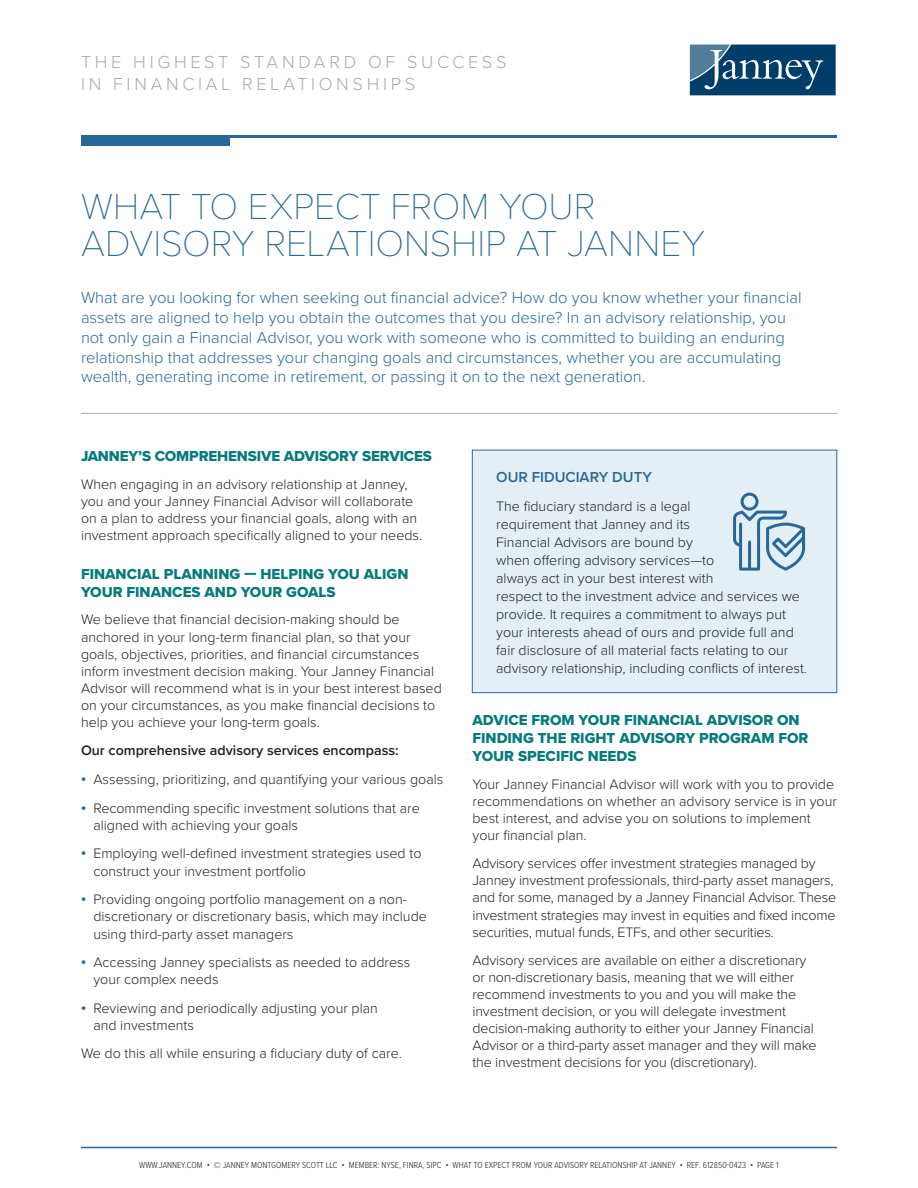
<style>
.page{position:relative;width:918px;height:1188px;background:#fff}
.page>*{position:absolute;margin:0;border:0;box-sizing:border-box;transform-origin:0 0}
.Cover_headline{font:100 37.5px/37.5px "Proxima Nova T";color:#266998}
.Body_Text{font:300 18px/21.6px "Proxima Nova";letter-spacing:.205em;color:#a1acb4}
.body_bullets{font:300 16.5px/19.8px "Proxima Nova";color:#276796}
.body_bullets-2{font:15px/18px "Proxima Nova Extrabld";color:#067a7c}
.body_bullets-3{font:600 15px "Proxima Nova";color:#266998}
.body_bullets-4{font:300 14.25px/17.1px "Proxima Nova";color:#231f20}
.body_bullets-5{font:600 14.25px "Proxima Nova";color:#231f20}
.Page_number{font:300 9px "Proxima Nova Cond";color:#231f20}
.s1{font-weight:900;color:#266998}
</style>
<div class="page">
<div style="left:688px;top:43px;width:149px;height:54px;background:linear-gradient(to right,#a3b9c8,#a3b9c8)"></div>
<svg style="left:690px;top:45px;width:146px;height:50px;background:#265b7f"></svg>
<hr style="left:81px;top:135px;width:756px;height:3px;background:#266998">
<div style="left:81px;top:135px;width:149px;height:11px;background:#266998"></div>
<hr style="left:81px;top:1147px;width:756px;height:1px;background:#266998">
<hr style="left:81px;top:413px;width:756px;height:1px;background:#a1acb4">
<div style="left:472px;top:450px;width:365px;height:243px;background:#e3eef5;border:1px solid #266998"></div>
<svg style="left:733px;top:493px;width:72px;height:78px"></svg>
<p class="Body_Text" style="left:81px;top:50px;width:427px">THE HIGHEST STANDARD OF SUCCESS<br>IN FINANCIAL RELATIONSHIPS</p>
<p class="Cover_headline" style="left:81px;top:185px;width:625px">WHAT TO EXPECT FROM YOUR<br>ADVISORY RELATIONSHIP AT JANNEY</p>
<p class="body_bullets" style="left:81px;top:287px;width:722px">What are you looking for when seeking out financial advice? How do you know whether your financial assets are aligned to help you obtain the outcomes that you desire? In an advisory relationship, you not only gain a Financial Advisor, you work with someone who is committed to building an enduring relationship that addresses your changing goals and circumstances, whether you are accumulating wealth, generating income in retirement, or passing it on to the next generation.</p>
<p class="body_bullets-2" style="left:81px;top:447px;width:352px">JANNEY’S COMPREHENSIVE ADVISORY SERVICES</p>
<p class="body_bullets-4" style="left:81px;top:475px;width:343px">When engaging in an advisory relationship at Janney, you and your Janney Financial Advisor will collaborate on a plan to address your financial goals, along with an investment approach specifically aligned to your needs.</p>
<p class="body_bullets-2" style="left:81px;top:564px;width:329px">FINANCIAL PLANNING — HELPING YOU ALIGN<br>YOUR FINANCES AND YOUR GOALS</p>
<p class="body_bullets-4" style="left:81px;top:610px;width:362px">We believe that financial decision-making should be anchored in your long-term financial plan, so that your goals, objectives, priorities, and financial circumstances inform investment decision making. Your Janney Financial Advisor will recommend what is in your best interest based on your circumstances, as you make financial decisions to help you achieve your long-term goals.</p>
<p class="body_bullets-5" style="left:81px;top:740px;width:319px">Our comprehensive advisory services encompass:</p>
<p class="body_bullets-4" style="left:81px;top:770px;width:364px"><span class="s1">•</span> Assessing, prioritizing, and quantifying your various goals</p>
<p class="body_bullets-4" style="left:93px;top:799px;width:328px;text-indent:-12px"><span class="s1">•</span> Recommending specific investment solutions that are aligned with achieving your goals</p>
<p class="body_bullets-4" style="left:93px;top:844px;width:330px;text-indent:-12px"><span class="s1">•</span> Employing well-defined investment strategies used to construct your investment portfolio</p>
<p class="body_bullets-4" style="left:93px;top:890px;width:335px;text-indent:-12px"><span class="s1">•</span> Providing ongoing portfolio management on a non&shy;discretionary or discretionary basis, which may include using third-party asset managers</p>
<p class="body_bullets-4" style="left:93px;top:953px;width:318px;text-indent:-12px"><span class="s1">•</span> Accessing Janney specialists as needed to address your complex needs</p>
<p class="body_bullets-4" style="left:93px;top:999px;width:286px;text-indent:-12px"><span class="s1">•</span> Reviewing and periodically adjusting your plan and investments</p>
<p class="body_bullets-4" style="left:81px;top:1044px;width:322px">We do this all while ensuring a fiduciary duty of care.</p>
<p class="body_bullets-3" style="left:496px;top:466px;width:157px">OUR FIDUCIARY DUTY</p>
<p class="body_bullets-4" style="left:496px;top:496px;width:312px;line-height:18px">The fiduciary standard is a legal<br>requirement that Janney and its<br>Financial Advisors are bound by<br>when offering advisory services—to<br>always act in your best interest with<br>respect to the investment advice and services we provide. It requires a commitment to always put your interests ahead of ours and provide full and fair disclosure of all material facts relating to our advisory relationship, including conflicts of interest.</p>
<p class="body_bullets-2" style="left:472px;top:711px;width:337px">ADVICE FROM YOUR FINANCIAL ADVISOR ON<br>FINDING THE RIGHT ADVISORY PROGRAM FOR<br>YOUR SPECIFIC NEEDS</p>
<p class="body_bullets-4" style="left:472px;top:775px;width:366px">Your Janney Financial Advisor will work with you to provide recommendations on whether an advisory service is in your best interest, and advise you on solutions to implement your financial plan.</p>
<p class="body_bullets-4" style="left:472px;top:854px;width:365px">Advisory services offer investment strategies managed by Janney investment professionals, third-party asset managers, and for some, managed by a Janney Financial Advisor. These investment strategies may invest in equities and fixed income securities, mutual funds, ETFs, and other securities.</p>
<p class="body_bullets-4" style="left:472px;top:950px;width:346px">Advisory services are available on either a discretionary or non-discretionary basis, meaning that we will either recommend investments to you and you will make the investment decision, or you will delegate investment decision-making authority to either your Janney Financial Advisor or a third-party asset manager and they will make the investment decisions for you (discretionary).</p>
<p class="Page_number" style="left:139px;top:1158px;width:641px">WWW.JANNEY.COM • © JANNEY MONTGOMERY SCOTT LLC • MEMBER: NYSE, FINRA, SIPC • WHAT TO EXPECT FROM YOUR ADVISORY RELATIONSHIP AT JANNEY • REF. 612850-0423 • PAGE 1</p>
</div>
